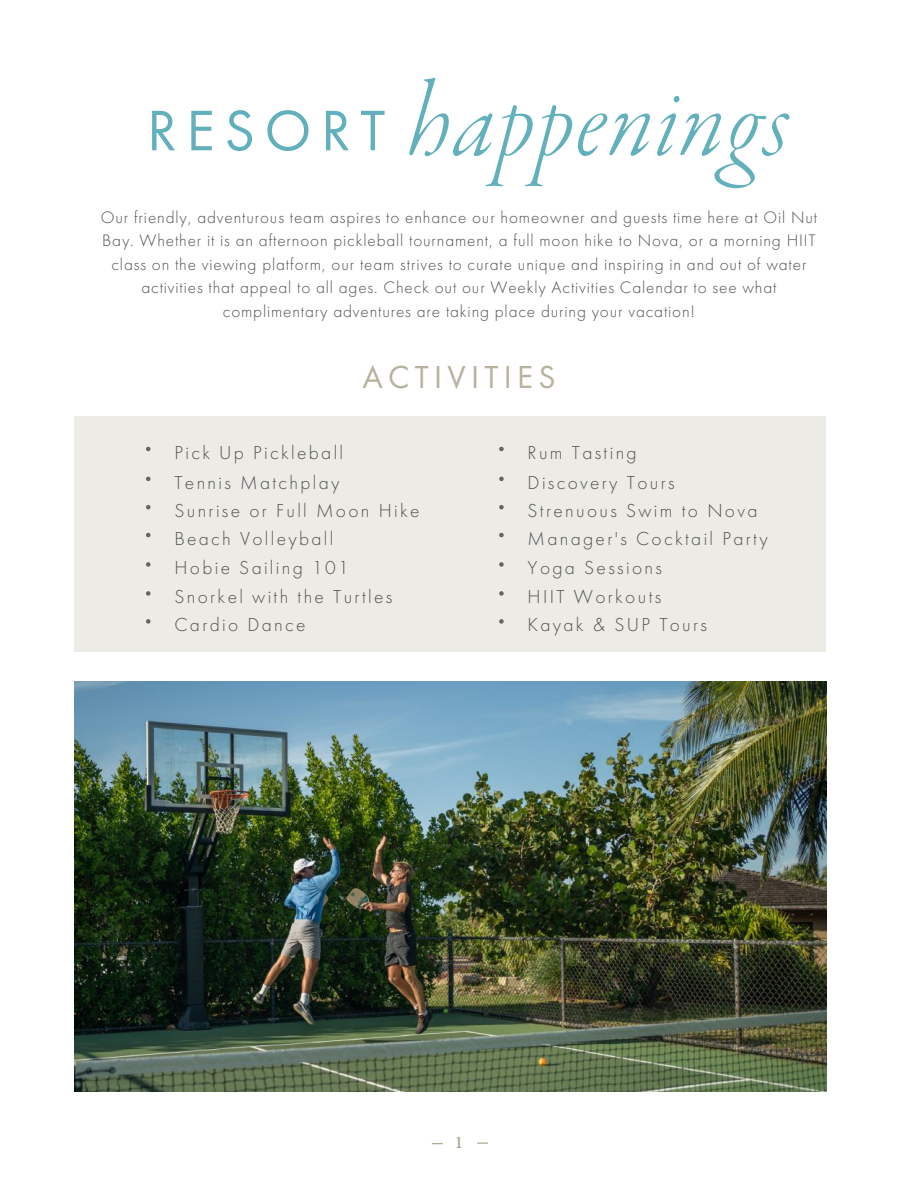
<style>
.page{position:relative;width:918px;height:1188px;background:#fff}
.page>*{position:absolute;margin:0;border:0;box-sizing:border-box;transform-origin:0 0}
.t1{font:110.55px "Garamond Premr Pro Lt It Disp";letter-spacing:.02em;color:#61b0bc}
.t2{font:33px "Futura PT";letter-spacing:.16em;color:#b7b19d}
.t3{font:300 19.5px/29px "Futura PT";letter-spacing:.12em;color:#525252}
.t4{font:500 18px "Garamond Premr Pro";color:#a79f88}
.t5{font:300 17.25px/23.7px "Futura PT";letter-spacing:.05em;color:#525252;text-align:center}
.s1{font-family:"Futura PT";font-size:59.25px}
</style>
<div class="page">
<img style="left:75px;top:681px;width:751px;height:411px">
<div style="left:75px;top:416px;width:751px;height:236px;background:#ecebe6"></div>
<svg style="left:146px;top:447px;width:5px;height:4px"></svg>
<svg style="left:146px;top:477px;width:5px;height:4px"></svg>
<svg style="left:146px;top:505px;width:5px;height:4px"></svg>
<svg style="left:146px;top:533px;width:5px;height:4px"></svg>
<svg style="left:146px;top:562px;width:5px;height:5px"></svg>
<svg style="left:146px;top:591px;width:5px;height:5px"></svg>
<svg style="left:499px;top:447px;width:5px;height:4px"></svg>
<svg style="left:499px;top:477px;width:5px;height:4px"></svg>
<svg style="left:499px;top:505px;width:5px;height:4px"></svg>
<svg style="left:499px;top:533px;width:5px;height:4px"></svg>
<svg style="left:499px;top:562px;width:5px;height:5px"></svg>
<svg style="left:499px;top:591px;width:5px;height:5px"></svg>
<svg style="left:146px;top:619px;width:5px;height:5px"></svg>
<svg style="left:499px;top:619px;width:5px;height:5px"></svg>
<h1 class="t1" style="left:147px;top:74px;width:643px"><span class="s1">R E S O R T</span> happenings</h1>
<p class="t5" style="left:101px;top:205px;width:718px">Our friendly, adventurous team aspires to enhance our homeowner and guests time here at Oil Nut Bay. Whether it is an afternoon pickleball tournament, a full moon hike to Nova, or a morning HIIT class on the viewing platform, our team strives to curate unique and inspiring in and out of water activities that appeal to all ages. Check out our Weekly Activities Calendar to see what complimentary adventures are taking place during your vacation!</p>
<h2 class="t2" style="left:362px;top:356px;width:195px">ACTIVITIES</h2>
<p class="t3" style="left:174px;top:438px;width:247px">Pick Up Pickleball<br>Tennis Matchplay<br>Sunrise or Full Moon Hike<br>Beach Volleyball<br>Hobie Sailing 101<br>Snorkel with the Turtles</p>
<p class="t3" style="left:528px;top:438px;width:242px">Rum Tasting<br>Discovery Tours<br>Strenuous Swim to Nova<br>Manager's Cocktail Party<br>Yoga Sessions<br>HIIT Workouts</p>
<p class="t3" style="left:174px;top:610px;width:133px">Cardio Dance</p>
<p class="t3" style="left:528px;top:610px;width:181px">Kayak &amp; SUP Tours</p>
<p class="t4" style="left:455px;top:1135px;width:10px">1</p>
</div>
